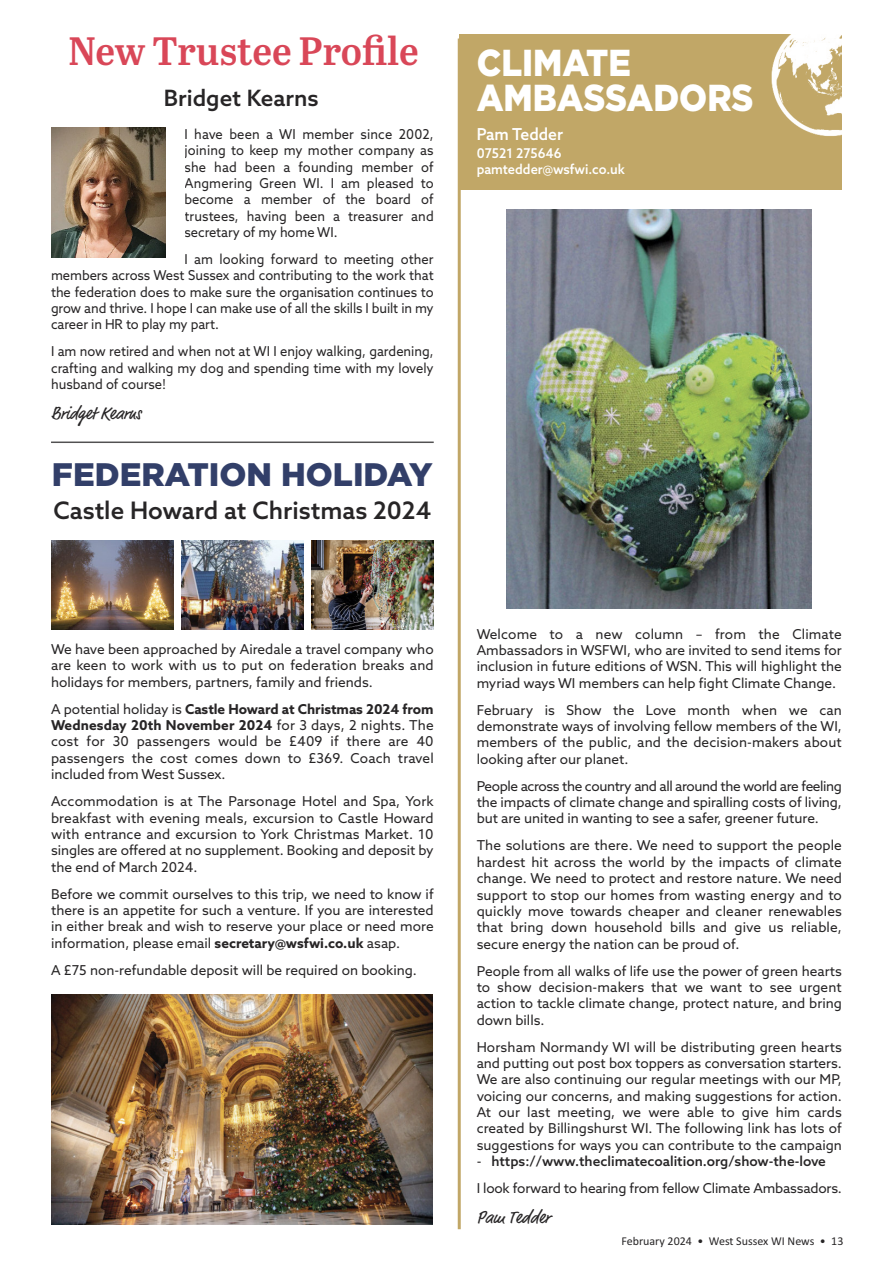
<style>
.page{position:relative;width:893px;height:1263px;background:#fff}
.page>*{position:absolute;margin:0;border:0;box-sizing:border-box;transform-origin:0 0}
.t1{font:39.6px "Abril Titling Sb";letter-spacing:-.005em;color:#d94758}
.t2{font:900 37.5px/34.7px "Gotham";color:#fff;scale:.9 1}
.t3{font:900 32.55px "Gotham";color:#323f69}
.t4{font:500 24.15px "Azo Sans";color:#272526}
.t5{font:500 22.5px "Azo Sans";color:#272526}
.t6{font:18px "Market";color:#272526;scale:.95 1}
.t7{font:500 16.5px "Azo Sans";color:#fff;scale:.95 1}
.t8{font:13.65px/16.4px "Azo Sans";color:#272526;text-align:justify}
.t9{font:13.65px/16.4px "Azo Sans";color:#272526;text-align:justify;scale:.95 1}
.t10{font:500 13.5px/16.2px "Azo Sans";color:#fff;scale:.95 1}
.t11{font:12px "Calibri";color:#272526}
.s1{font-weight:700}
.s2{font-weight:500}
</style>
<div class="page">
<img style="left:51px;top:994px;width:382px;height:231px">
<img style="left:312px;top:541px;width:122px;height:88px">
<img style="left:181px;top:541px;width:122px;height:88px">
<img style="left:51px;top:541px;width:122px;height:88px">
<hr style="left:458px;top:39px;width:3px;height:1190px;background:#c1a767">
<div style="left:459px;top:34px;width:383px;height:156px;background:#c1a767"></div>
<img style="left:771px;top:34px;width:71px;height:102px">
<img style="left:507px;top:209px;width:305px;height:399px">
<img style="left:51px;top:128px;width:115px;height:129px">
<hr style="left:51px;top:441px;width:383px;height:2px;background:#525152">
<h1 class="t1" style="left:68px;top:37px;width:352px">New Trustee Profile</h1>
<h3 class="t5" style="left:164px;top:89px;width:156px">Bridget Kearns</h3>
<p class="t9" style="left:184px;top:127px;width:264px">I have been a WI member since 2002, joining to keep my mother company as she had been a founding member of angmering Green WI. I am pleased to become a member of the board of trustees, having been a treasurer and secretary of my home WI.</p>
<p class="t9" style="left:51px;top:252px;width:404px;text-indent:133px">I am looking forward to meeting other members across West Sussex and contributing to the work that the federation does to make sure the organisation continues to grow and thrive. I hope I can make use of all the skills I built in my career in Hr to play my part.</p>
<p class="t9" style="left:51px;top:344px;width:404px">I am now retired and when not at WI I enjoy walking, gardening, crafting and walking my dog and spending time with my lovely husband of course!</p>
<h3 class="t6" style="left:51px;top:403px;width:96px">Bridget Kearns</h3>
<h3 class="t3" style="left:52px;top:463px;width:382px">FEDERATION HOLIDAY</h3>
<h3 class="t4" style="left:53px;top:501px;width:379px">Castle Howard at Christmas 2024</h3>
<h2 class="t2" style="left:477px;top:49px;width:309px">CLIMATE<br>AMBASSADORS</h2>
<p class="t7" style="left:477px;top:128px;width:93px">Pam Tedder</p>
<p class="t10" style="left:477px;top:146px;width:158px">07521 275646 pamtedder@wsfwi.co.uk</p>
<p class="t8" style="left:51px;top:642px;width:384px">We have been approached by airedale a travel company who are keen to work with us to put on federation breaks and holidays for members, partners, family and friends.</p>
<p class="t8" style="left:51px;top:702px;width:384px">a potential holiday is <span class="s1">Castle Howard at Christmas 2024 from Wednesday 20th November 2024</span> for 3 days, 2 nights. The cost for 30 passengers would be £409 if there are 40 passengers the cost comes down to £369. Coach travel included from West Sussex.</p>
<p class="t8" style="left:51px;top:794px;width:384px">accommodation is at The Parsonage Hotel and Spa, york breakfast with evening meals, excursion to Castle Howard with entrance and excursion to york Christmas Market. 10 singles are offered at no supplement. booking and deposit by the end of March 2024.</p>
<p class="t8" style="left:51px;top:887px;width:384px">before we commit ourselves to this trip, we need to know if there is an appetite for such a venture. If you are interested in either break and wish to reserve your place or need more information, please email <span class="s1">secretary@wsfwi.co.uk</span> asap.</p>
<p class="t8" style="left:51px;top:963px;width:367px">a £75 non-refundable deposit will be required on booking.</p>
<p class="t8" style="left:477px;top:627px;width:367px">Welcome to a new column – from the Climate ambassadors in WSFWI, who are invited to send items for inclusion in future editions of WSN. This will highlight the myriad ways WI members can help fight Climate Change.</p>
<p class="t8" style="left:477px;top:703px;width:367px">February is Show the Love month when we can demonstrate ways of involving fellow members of the WI, members of the public, and the decision-makers about looking after our planet.</p>
<p class="t8" style="left:477px;top:779px;width:367px">People across the country and all around the world are feeling the impacts of climate change and spiralling costs of living, but are united in wanting to see a safer, greener future.</p>
<p class="t8" style="left:477px;top:838px;width:367px">The solutions are there. We need to support the people hardest hit across the world by the impacts of climate change. We need to protect and restore nature. We need support to stop our homes from wasting energy and to quickly move towards cheaper and cleaner renewables that bring down household bills and give us reliable, secure energy the nation can be proud of.</p>
<p class="t8" style="left:477px;top:964px;width:367px">People from all walks of life use the power of green hearts to show decision-makers that we want to see urgent action to tackle climate change, protect nature, and bring down bills.</p>
<p class="t8" style="left:477px;top:1040px;width:367px">Horsham Normandy WI will be distributing green hearts and putting out post box toppers as conversation starters.<br>We are also continuing our regular meetings with our MP, voicing our concerns, and making suggestions for action. at our last meeting, we were able to give him cards created by billingshurst WI. The following link has lots of suggestions for ways you can contribute to the campaign</p>
<p class="t8" style="left:477px;top:1149px;width:367px;line-height:26.8px">- <span class="s2">https://www.theclimatecoalition.org/show-the-love<br></span>I look forward to hearing from fellow Climate ambassadors.</p>
<h3 class="t6" style="left:477px;top:1207px;width:79px">Pam Tedder</h3>
<p class="t11" style="left:621px;top:1233px;width:224px">February 2024 • West Sussex WI News • 13</p>
</div>
